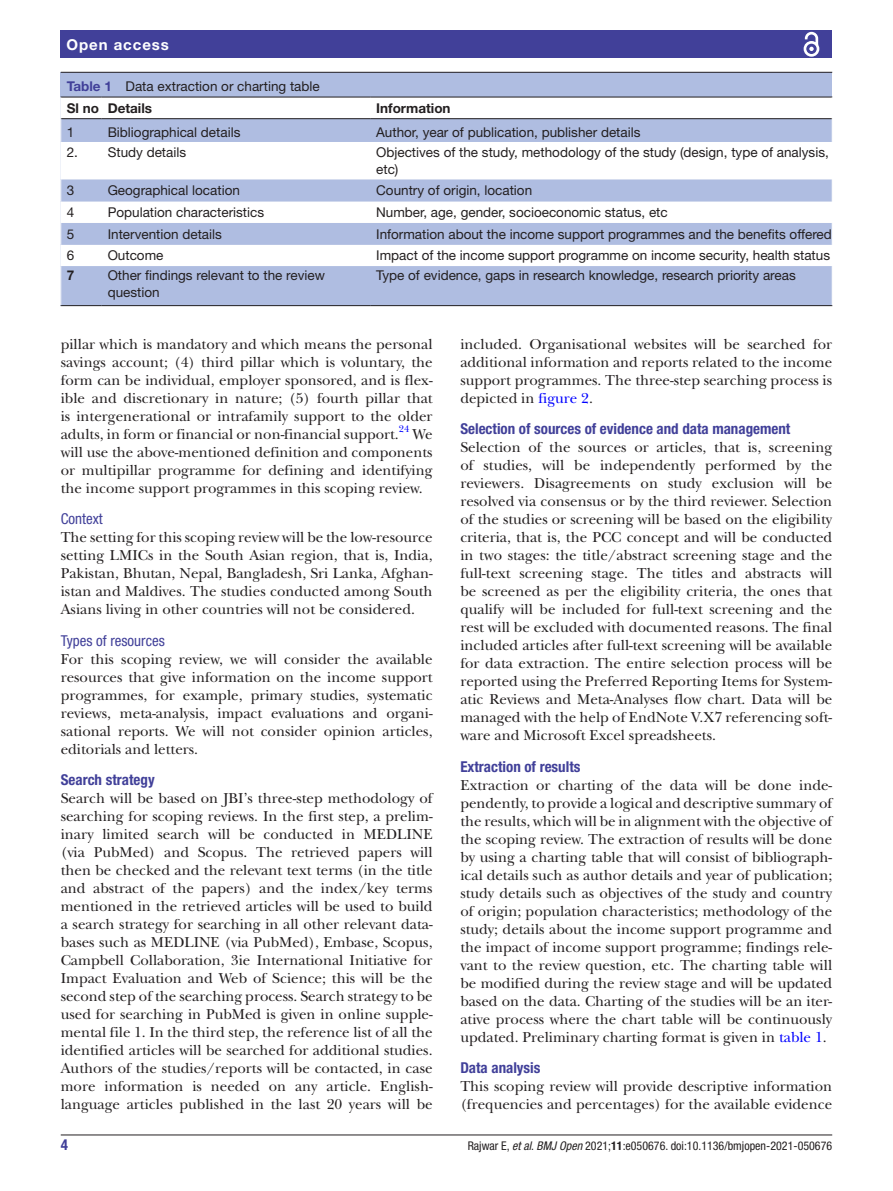
<style>
.page{position:relative;width:893px;height:1191px;background:#fff}
.page>*{position:absolute;margin:0;border:0;box-sizing:border-box;transform-origin:0 0}
.t1{font:15px/18px "New Baskerville";color:#231f20;text-align:justify}
.t2{font:700 condensed 15px "Helvetica Neue LT Std";color:#414099}
.t3{font:condensed 15px "Helvetica Neue LT Std";color:#414099}
.t4{font:700 15px "Helvetica Neue LT Std";letter-spacing:.065em;color:#fff}
.t5{font:13.5px/16.2px "Helvetica Neue LT Std";color:#231f20}
.t6{font:700 13.5px "Helvetica Neue LT Std";color:#231f20}
.t7{font:condensed 12px "Helvetica Neue LT Std";color:#231f20}
.t8{font:9.9px "New Baskerville";color:#00f}
.s1{font-weight:700;color:#414099}
.s2{font-weight:700}
.s3{color:#00f}
.s4{font-style:italic}
</style>
<div class="page">
<hr style="left:61px;top:1134px;width:771px;height:1px;background:#231f20">
<div style="left:61px;top:31px;width:771px;height:27px;background:#414099"></div>
<svg style="left:803px;top:31px;width:17px;height:26px"></svg>
<div style="left:61px;top:73px;width:771px;height:233px;background:#afbde1"></div>
<hr style="left:61px;top:72px;width:771px;height:1px;background:#231f20">
<div style="left:61px;top:98px;width:771px;height:20px;background:#fff"></div>
<svg style="left:61px;top:119px;width:771px;height:186px"></svg>
<hr style="left:61px;top:97px;width:41px;height:1px;background:#231f20">
<hr style="left:61px;top:118px;width:41px;height:1px;background:#231f20">
<hr style="left:102px;top:97px;width:268px;height:1px;background:#231f20">
<hr style="left:102px;top:118px;width:268px;height:1px;background:#231f20">
<hr style="left:370px;top:97px;width:462px;height:1px;background:#231f20">
<hr style="left:370px;top:118px;width:462px;height:1px;background:#231f20">
<hr style="left:61px;top:305px;width:41px;height:1px;background:#231f20">
<hr style="left:102px;top:305px;width:268px;height:1px;background:#231f20">
<hr style="left:370px;top:305px;width:462px;height:1px;background:#231f20">
<svg style="left:60px;top:97px;width:1px;height:45px"></svg>
<svg style="left:60px;top:180px;width:1px;height:86px"></svg>
<p class="t4" style="left:66px;top:35px;width:104px">Open access</p>
<p class="t5" style="left:67px;top:75px;width:255px;line-height:22px"><span class="s1">Table 1</span> Data extraction or charting table<br><span class="s2">Sl no Details</span></p>
<p class="t6" style="left:376px;top:99px;width:76px">Information</p>
<p class="t5" style="left:67px;top:124px;width:9px">1</p>
<p class="t5" style="left:108px;top:124px;width:134px">Bibliographical details</p>
<p class="t5" style="left:376px;top:124px;width:266px">Author, year of publication, publisher details</p>
<p class="t5" style="left:67px;top:144px;width:121px">2. Study details</p>
<p class="t5" style="left:376px;top:144px;width:454px">Objectives of the study, methodology of the study (design, type of analysis, etc)</p>
<p class="t5" style="left:67px;top:182px;width:9px">3</p>
<p class="t5" style="left:108px;top:182px;width:134px">Geographical location</p>
<p class="t5" style="left:376px;top:182px;width:158px">Country of origin, location</p>
<p class="t5" style="left:67px;top:204px;width:9px">4</p>
<p class="t5" style="left:108px;top:204px;width:158px">Population characteristics</p>
<p class="t5" style="left:376px;top:204px;width:293px">Number, age, gender, socioeconomic status, etc</p>
<p class="t5" style="left:67px;top:225px;width:9px">5</p>
<p class="t5" style="left:108px;top:225px;width:116px">Intervention details</p>
<p class="t5" style="left:376px;top:225px;width:457px">Information about the income support programmes and the benefits offered</p>
<p class="t5" style="left:67px;top:247px;width:9px">6</p>
<p class="t5" style="left:108px;top:247px;width:57px">Outcome</p>
<p class="t5" style="left:376px;top:247px;width:455px">Impact of the income support programme on income security, health status</p>
<p class="t6" style="left:67px;top:267px;width:9px">7</p>
<p class="t5" style="left:108px;top:267px;width:219px">Other findings relevant to the review question</p>
<p class="t5" style="left:376px;top:267px;width:421px">Type of evidence, gaps in research knowledge, research priority areas</p>
<p class="t1" style="left:61px;top:335px;width:373px">pillar which is mandatory and which means the personal savings account; (4) third pillar which is voluntary, the form can be individual, employer sponsored, and is flex&shy;ible and discretionary in nature; (5) fourth pillar that is intergenerational or intrafamily support to the older adults, in form or financial or non-financial support.</p>
<p class="t8" style="left:399px;top:423px;width:12px">24</p>
<p class="t1" style="left:61px;top:425px;width:373px;text-indent:352px">We will use the above-mentioned definition and components or multipillar programme for defining and identifying the income support programmes in this scoping review.</p>
<p class="t3" style="left:61px;top:510px;width:43px">Context</p>
<p class="t1" style="left:61px;top:528px;width:373px">The setting for this scoping review will be the low-resource setting LMICs in the South Asian region, that is, India, Pakistan, Bhutan, Nepal, Bangladesh, Sri Lanka, Afghan&shy;istan and Maldives. The studies conducted among South Asians living in other countries will not be considered.</p>
<p class="t3" style="left:61px;top:631px;width:106px">Types of resources</p>
<p class="t1" style="left:61px;top:650px;width:373px">For this scoping review, we will consider the available resources that give information on the income support programmes, for example, primary studies, systematic reviews, meta-analysis, impact evaluations and organi&shy;sational reports. We will not consider opinion articles, editorials and letters.</p>
<p class="t2" style="left:61px;top:771px;width:95px">Search strategy</p>
<p class="t1" style="left:61px;top:789px;width:373px">Search will be based on JBI’s three-step methodology of searching for scoping reviews. In the first step, a prelim&shy;inary limited search will be conducted in MEDLINE (via PubMed) and Scopus. The retrieved papers will then be checked and the relevant text terms (in the title and abstract of the papers) and the index/key terms mentioned in the retrieved articles will be used to build a search strategy for searching in all other relevant data&shy;bases such as MEDLINE (via PubMed), Embase, Scopus, Campbell Collaboration, 3ie International Initiative for Impact Evaluation and Web of Science; this will be the second step of the searching process. Search strategy to be used for searching in PubMed is given in online supple&shy;mental file 1. In the third step, the reference list of all the identified articles will be searched for additional studies.<br>Authors of the studies/reports will be contacted, in case more information is needed on any article. English&shy;language articles published in the last 20 years will be</p>
<p class="t1" style="left:460px;top:335px;width:373px">included. Organisational websites will be searched for additional information and reports related to the income support programmes. The three-step searching process is depicted in <span class="s3">figure 2</span>.</p>
<p class="t2" style="left:460px;top:420px;width:331px">Selection of sources of evidence and data management</p>
<p class="t1" style="left:460px;top:438px;width:373px">Selection of the sources or articles, that is, screening of studies, will be independently performed by the reviewers. Disagreements on study exclusion will be resolved via consensus or by the third reviewer. Selection of the studies or screening will be based on the eligibility criteria, that is, the PCC concept and will be conducted in two stages: the title/abstract screening stage and the full-text screening stage. The titles and abstracts will be screened as per the eligibility criteria, the ones that qualify will be included for full-text screening and the rest will be excluded with documented reasons. The final included articles after full-text screening will be available for data extraction. The entire selection process will be reported using the Preferred Reporting Items for System&shy;atic Reviews and Meta-Analyses flow chart. Data will be managed with the help of EndNote V.X7 referencing soft&shy;ware and Microsoft Excel spreadsheets.</p>
<p class="t2" style="left:460px;top:757px;width:122px">Extraction of results</p>
<p class="t1" style="left:460px;top:776px;width:373px">Extraction or charting of the data will be done inde&shy;pendently, to provide a logical and descriptive summary of the results, which will be in alignment with the objective of the scoping review. The extraction of results will be done by using a charting table that will consist of bibliograph&shy;ical details such as author details and year of publication; study details such as objectives of the study and country of origin; population characteristics; methodology of the study; details about the income support programme and the impact of income support programme; findings rele&shy;vant to the review question, etc. The charting table will be modified during the review stage and will be updated based on the data. Charting of the studies will be an iter&shy;ative process where the chart table will be continuously updated. Preliminary charting format is given in <span class="s3">table 1</span>.</p>
<p class="t2" style="left:460px;top:1058px;width:82px">Data analysis</p>
<p class="t1" style="left:460px;top:1077px;width:373px">This scoping review will provide descriptive information (frequencies and percentages) for the available evidence</p>
<p class="t2" style="left:61px;top:1135px;width:9px">4</p>
<p class="t7" style="left:468px;top:1138px;width:366px">Rajwar E, <span class="s4">et al</span>. <span class="s4">BMJ Open</span> 2021;<span class="s2">11</span>:e050676. doi:10.1136/bmjopen-2021-050676</p>
</div>
